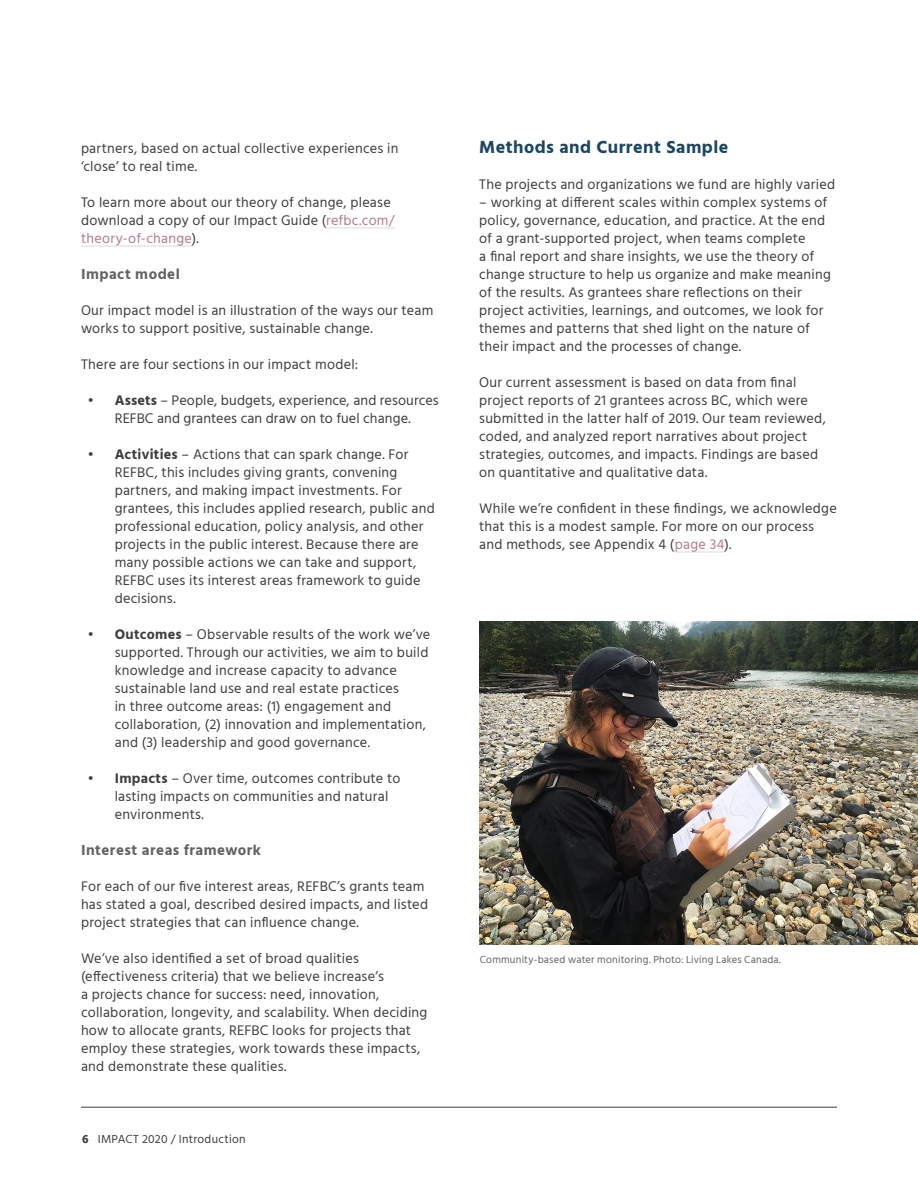
<style>
.page{position:relative;width:918px;height:1188px;background:#fff}
.page>*{position:absolute;margin:0;border:0;box-sizing:border-box;transform-origin:0 0}
.ParagraphRules{font:700 18px "Hind";letter-spacing:.025em;color:#1a4661}
.ParagraphRules-2{font:700 15px "Hind";letter-spacing:.035em;color:#636366}
.ParagraphRules-3{font:14.25px/18px "Hind";letter-spacing:.015em;color:#3e3e3f}
.t1{font:12px "Hind";letter-spacing:.02em;color:#3e3e3f}
.t2{font:10.5px "Hind";letter-spacing:.015em;color:#636366}
.s1{color:#b57a8d}
.s2{font-weight:700}
</style>
<div class="page">
<hr style="left:81px;top:1107px;width:756px;height:1px;background:#3e3e3f">
<hr style="left:326px;top:227px;width:69px;height:2px;background:#e6e7e9">
<hr style="left:81px;top:245px;width:111px;height:2px;background:#e6e7e9">
<img style="left:479px;top:621px;width:439px;height:324px">
<hr style="left:675px;top:551px;width:49px;height:2px;background:#e6e7e9">
<p class="ParagraphRules" style="left:479px;top:136px;width:251px">Methods and Current Sample</p>
<p class="ParagraphRules-3" style="left:479px;top:176px;width:357px">The projects and organizations we fund are highly varied</p>
<p class="ParagraphRules-3" style="left:479px;top:194px;width:353px">– working at different scales within complex systems of policy, governance, education, and practice. At the end of a grant-supported project, when teams complete<br>a final report and share insights, we use the theory of change structure to help us organize and make meaning of the results. As grantees share reflections on their project activities, learnings, and outcomes, we look for themes and patterns that shed light on the nature of their impact and the processes of change.</p>
<p class="ParagraphRules-3" style="left:479px;top:374px;width:348px">Our current assessment is based on data from final project reports of 21 grantees across BC, which were submitted in the latter half of 2019. Our team reviewed, coded, and analyzed report narratives about project strategies, outcomes, and impacts. Findings are based on quantitative and qualitative data.</p>
<p class="ParagraphRules-3" style="left:479px;top:500px;width:359px">While we’re confident in these findings, we acknowledge that this is a modest sample. For more on our process and methods, see Appendix 4 (<span class="s1">page 34</span>).</p>
<p class="ParagraphRules-3" style="left:81px;top:140px;width:319px">partners, based on actual collective experiences in ‘close’ to real time.</p>
<p class="ParagraphRules-3" style="left:81px;top:194px;width:315px">To learn more about our theory of change, please download a copy of our Impact Guide (<span class="s1">refbc.com/ theory-of-change</span>).</p>
<p class="ParagraphRules-2" style="left:81px;top:265px;width:100px">Impact model</p>
<p class="ParagraphRules-3" style="left:81px;top:302px;width:354px">Our impact model is an illustration of the ways our team works to support positive, sustainable change.</p>
<p class="ParagraphRules-3" style="left:81px;top:356px;width:279px">There are four sections in our impact model:</p>
<p class="ParagraphRules-3" style="left:88px;top:392px;width:352px;text-align:center"><span class="s2">• Assets</span> – People, budgets, experience, and resources<br>REFBC and grantees can draw on to fuel change.</p>
<p class="ParagraphRules-3" style="left:115px;top:446px;width:322px;text-indent:-27px"><span class="s2">• Activities</span> – Actions that can spark change. For REFBC, this includes giving grants, convening partners, and making impact investments. For grantees, this includes applied research, public and professional education, policy analysis, and other projects in the public interest. Because there are many possible actions we can take and support, REFBC uses its interest areas framework to guide decisions.</p>
<p class="ParagraphRules-3" style="left:115px;top:626px;width:317px;text-indent:-27px"><span class="s2">• Outcomes</span> – Observable results of the work we’ve supported. Through our activities, we aim to build knowledge and increase capacity to advance sustainable land use and real estate practices<br>in three outcome areas: (1) engagement and collaboration, (2) innovation and implementation, and (3) leadership and good governance.</p>
<p class="ParagraphRules-3" style="left:115px;top:770px;width:287px;text-indent:-27px"><span class="s2">• Impacts</span> – Over time, outcomes contribute to lasting impacts on communities and natural environments.</p>
<p class="ParagraphRules-2" style="left:81px;top:841px;width:182px">Interest areas framework</p>
<p class="ParagraphRules-3" style="left:81px;top:878px;width:349px">For each of our five interest areas, REFBC’s grants team has stated a goal, described desired impacts, and listed project strategies that can influence change.</p>
<p class="ParagraphRules-3" style="left:81px;top:950px;width:348px">We’ve also identified a set of broad qualities (effectiveness criteria) that we believe increase’s<br>a projects chance for success: need, innovation, collaboration, longevity, and scalability. When deciding how to allocate grants, REFBC looks for projects that employ these strategies, work towards these impacts, and demonstrate these qualities.</p>
<p class="t2" style="left:480px;top:952px;width:303px">Community-based water monitoring. Photo: Living Lakes Canada.</p>
<p class="t1" style="left:82px;top:1131px;width:165px"><span class="s2">6</span> IMPACT 2020 / Introduction</p>
</div>
